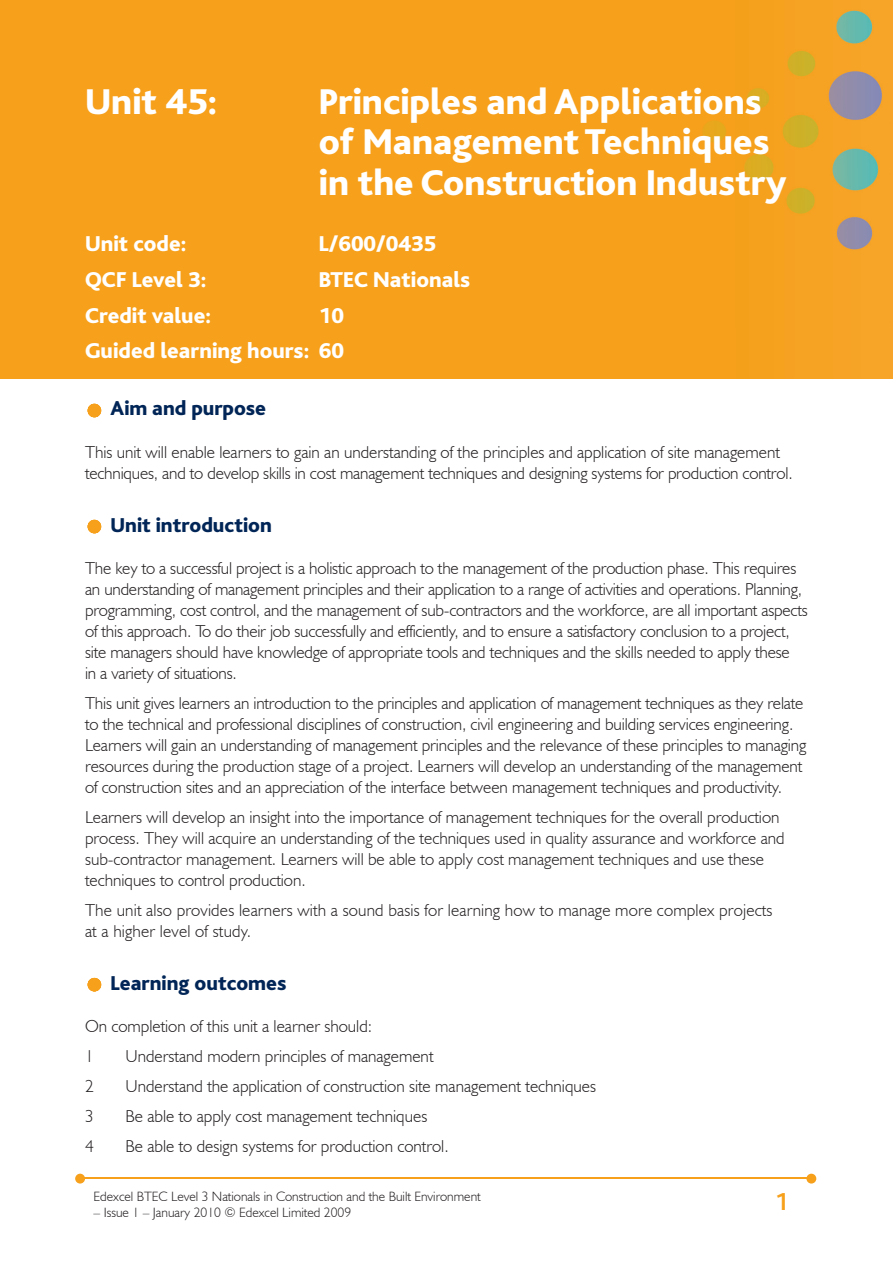
<style>
.page{position:relative;width:893px;height:1263px;background:#fff}
.page>*{position:absolute;margin:0;border:0;box-sizing:border-box;transform-origin:0 0}
.t1{font:800 37.5px/40.5px "Bliss";color:#fff}
.t2{font:700 25.5px "Bliss";color:#f6a01b}
.t3{font:800 22.5px/35.7px "Bliss";color:#fff;text-align:right}
.t4{font:800 21px "Bliss";color:#002556}
.t5{font:300 17.25px/21px "Humanist 521 BT";letter-spacing:-.005em;color:#231f20}
.t6{font:300 13.5px "Humanist 521 BT";color:#231f20}
</style>
<div class="page">
<img style="left:0;top:0;width:893px;height:378px">
<hr style="left:83px;top:1178px;width:727px;height:1px;background:#f6a01b">
<svg style="left:806px;top:1174px;width:10px;height:9px"></svg>
<svg style="left:75px;top:1174px;width:10px;height:9px"></svg>
<svg style="left:88px;top:404px;width:13px;height:13px"></svg>
<svg style="left:88px;top:520px;width:13px;height:13px"></svg>
<svg style="left:88px;top:978px;width:13px;height:13px"></svg>
<h1 class="t1" style="left:85px;top:82px;width:134px">Unit 45:</h1>
<h1 class="t1" style="left:319px;top:82px;width:469px">Principles and Applications of Management Techniques in the Construction Industry</h1>
<h3 class="t3" style="left:85px;top:227px;width:103px">Unit code:</h3>
<h3 class="t3" style="left:319px;top:227px;width:119px">L/600/0435</h3>
<h3 class="t3" style="left:85px;top:262px;width:123px">QCF Level 3:</h3>
<h3 class="t3" style="left:319px;top:262px;width:153px">BTEC Nationals</h3>
<h3 class="t3" style="left:85px;top:298px;width:128px">Credit value:</h3>
<h3 class="t3" style="left:85px;top:298px;width:261px">10<br>Guided learning hours: 60</h3>
<p class="t4" style="left:111px;top:398px;width:157px">Aim and purpose</p>
<p class="t5" style="left:85px;top:441px;width:709px">This unit will enable learners to gain an understanding of the principles and application of site management techniques, and to develop skills in cost management techniques and designing systems for production control.</p>
<p class="t4" style="left:111px;top:514px;width:163px">Unit introduction</p>
<p class="t5" style="left:85px;top:557px;width:724px">The key to a successful project is a holistic approach to the management of the production phase. This requires an understanding of management principles and their application to a range of activities and operations. Planning, programming, cost control, and the management of sub-contractors and the workforce, are all important aspects of this approach. To do their job successfully and efficiently, and to ensure a satisfactory conclusion to a project, site managers should have knowledge of appropriate tools and techniques and the skills needed to apply these<br>in a variety of situations.</p>
<p class="t5" style="left:85px;top:692px;width:723px">This unit gives learners an introduction to the principles and application of management techniques as they relate to the technical and professional disciplines of construction, civil engineering and building services engineering.<br>Learners will gain an understanding of management principles and the relevance of these principles to managing resources during the production stage of a project. Learners will develop an understanding of the management of construction sites and an appreciation of the interface between management techniques and productivity.</p>
<p class="t5" style="left:85px;top:806px;width:701px">Learners will develop an insight into the importance of management techniques for the overall production process. They will acquire an understanding of the techniques used in quality assurance and workforce and sub-contractor management. Learners will be able to apply cost management techniques and use these techniques to control production.</p>
<p class="t5" style="left:85px;top:899px;width:689px">The unit also provides learners with a sound basis for learning how to manage more complex projects at a higher level of study.</p>
<p class="t4" style="left:111px;top:972px;width:177px">Learning outcomes</p>
<p class="t5" style="left:85px;top:1011px;width:289px;line-height:30px">On completion of this unit a learner should:<br>1</p>
<p class="t5" style="left:125px;top:1045px;width:310px">Understand modern principles of management</p>
<p class="t5" style="left:85px;top:1075px;width:10px">2</p>
<p class="t5" style="left:125px;top:1075px;width:472px">Understand the application of construction site management techniques</p>
<p class="t5" style="left:85px;top:1105px;width:10px">3</p>
<p class="t5" style="left:125px;top:1105px;width:303px">Be able to apply cost management techniques</p>
<p class="t5" style="left:85px;top:1135px;width:10px">4</p>
<p class="t5" style="left:125px;top:1135px;width:325px">Be able to design systems for production control.</p>
<p class="t6" style="left:94px;top:1188px;width:389px">Edexcel BTEC Level 3 Nationals in Construction and the Built Environment</p>
<p class="t6" style="left:94px;top:1204px;width:259px">– Issue 1 – January 2010 © Edexcel Limited 2009</p>
<h2 class="t2" style="left:775px;top:1189px;width:15px">1</h2>
</div>
